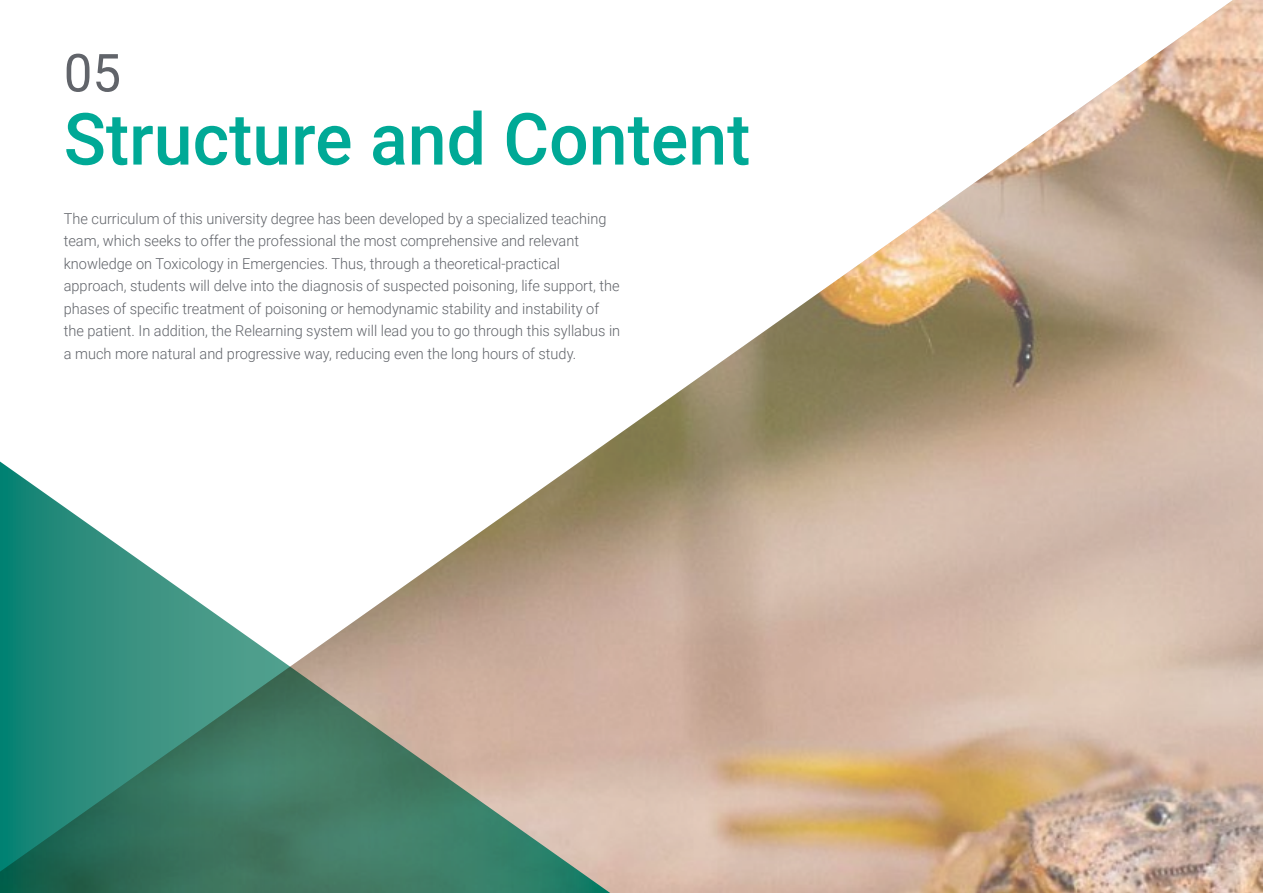
<style>
.page{position:relative;width:1263px;height:893px;background:#fff}
.page>*{position:absolute;margin:0;border:0;box-sizing:border-box;transform-origin:0 0}
.t1{font:500 72px "Roboto";color:#00a996}
.t2{font:52.5px "Roboto";color:#61646a}
.t3{font:300 15px/22.5px "Roboto";color:#61646a}
</style>
<div class="page">
<img style="left:602px;top:0;width:661px;height:893px">
<svg style="left:0;top:446px;width:640px;height:447px"></svg>
<h2 class="t2" style="left:64px;top:36px;width:59px">05</h2>
<h1 class="t1" style="left:64px;top:89px;width:688px">Structure and Content</h1>
<p class="t3" style="left:64px;top:207px;width:558px">The curriculum of this university degree has been developed by a specialized teaching team, which seeks to offer the professional the most comprehensive and relevant knowledge on Toxicology in Emergencies. Thus, through a theoretical-practical approach, students will delve into the diagnosis of suspected poisoning, life support, the phases of specific treatment of poisoning or hemodynamic stability and instability of the patient. In addition, the Relearning system will lead you to go through this syllabus in a much more natural and progressive way, reducing even the long hours of study.</p>
</div>
